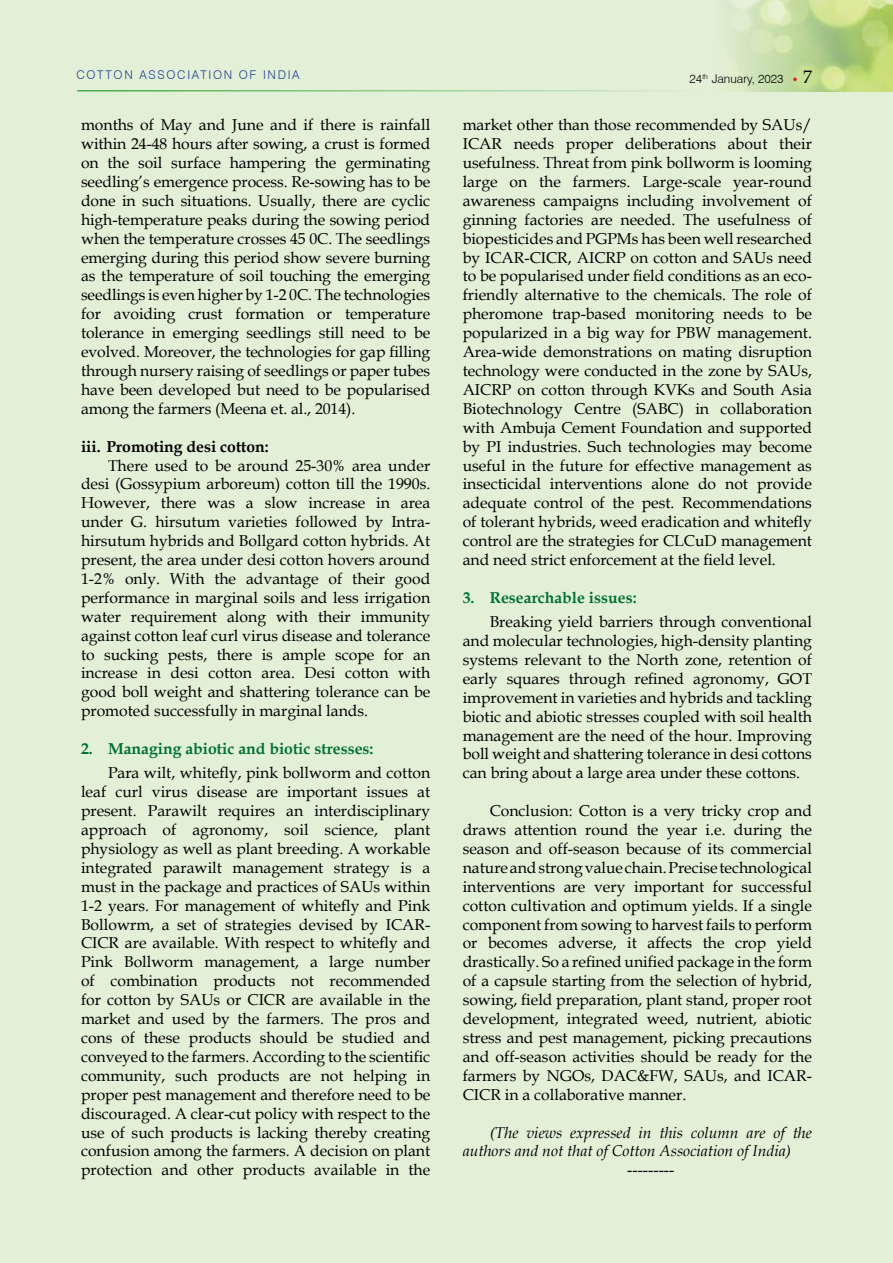
<style>
.page{position:relative;width:893px;height:1263px;background:#e3f0d8}
.page>*{position:absolute;margin:0;border:0;box-sizing:border-box;transform-origin:0 0}
.t1{font:15.75px/18.9px "Book Antiqua";color:#000;text-align:justify}
.t2{font:italic 15.75px/18.9px "Book Antiqua";color:#000}
.t3{font:700 15.75px "Book Antiqua";color:#00722e}
.t4{font:700 15.75px "Book Antiqua";color:#000}
.t5{font:300 12px "Swiss 721 BT";letter-spacing:.14em;color:#25408f}
.t6{font:300 12px "Swiss 721 BT";color:#000}
.s1{font-family:"Book Antiqua";font-weight:400;font-size:18px}
</style>
<div class="page">
<img style="left:727px;top:0;width:166px;height:91px">
<hr style="left:77px;top:90px;width:628px;height:2px;background:#41ad49">
<svg style="left:793px;top:78px;width:4px;height:3px"></svg>
<p class="t5" style="left:76px;top:67px;width:225px">COTTON ASSOCIATION OF INDIA</p>
<p class="t6" style="left:690px;top:71px;width:124px">24<sup>TH</sup> JANUARY, 2023 <span class="s1">7</span></p>
<p class="t1" style="left:81px;top:115px;width:351px">months of May and June and if there is rainfall within 24-48 hours after sowing, a crust is formed on the soil surface hampering the germinating seedling’s emergence process. Re-sowing has to be done in such situations. Usually, there are cyclic high-temperature peaks during the sowing period when the temperature crosses 45 0C. The seedlings emerging during this period show severe burning as the temperature of soil touching the emerging seedlings is even higher by 1-2 0C. The technologies for avoiding crust formation or temperature tolerance in emerging seedlings still need to be evolved. Moreover, the technologies for gap filling through nursery raising of seedlings or paper tubes have been developed but need to be popularised among the farmers (Meena et. al., 2014).</p>
<p class="t4" style="left:81px;top:435px;width:189px">iii. Promoting desi cotton:</p>
<p class="t1" style="left:81px;top:455px;width:351px;text-indent:27px">There used to be around 25-30% area under desi (Gossypium arboreum) cotton till the 1990s.<br>However, there was a slow increase in area under G. hirsutum varieties followed by Intra&shy;hirsutum hybrids and Bollgard cotton hybrids. At present, the area under desi cotton hovers around 1-2% only. With the advantage of their good performance in marginal soils and less irrigation water requirement along with their immunity against cotton leaf curl virus disease and tolerance to sucking pests, there is ample scope for an increase in desi cotton area. Desi cotton with good boll weight and shattering tolerance can be promoted successfully in marginal lands.</p>
<p class="t3" style="left:81px;top:738px;width:294px">2. Managing abiotic and biotic stresses:</p>
<p class="t1" style="left:81px;top:763px;width:351px;text-indent:27px">Para wilt, whitefly, pink bollworm and cotton leaf curl virus disease are important issues at present. Parawilt requires an interdisciplinary approach of agronomy, soil science, plant physiology as well as plant breeding. A workable integrated parawilt management strategy is a must in the package and practices of SAUs within 1-2 years. For management of whitefly and Pink Bollowrm, a set of strategies devised by ICAR-CICR are available. With respect to whitefly and Pink Bollworm management, a large number of combination products not recommended for cotton by SAUs or CICR are available in the market and used by the farmers. The pros and cons of these products should be studied and conveyed to the farmers. According to the scientific community, such products are not helping in proper pest management and therefore need to be discouraged. A clear-cut policy with respect to the use of such products is lacking thereby creating confusion among the farmers. A decision on plant protection and other products available in the</p>
<p class="t1" style="left:463px;top:115px;width:351px">market other than those recommended by SAUs/ ICAR needs proper deliberations about their usefulness. Threat from pink bollworm is looming large on the farmers. Large-scale year-round awareness campaigns including involvement of ginning factories are needed. The usefulness of biopesticides and PGPMs has been well researched by ICAR-CICR, AICRP on cotton and SAUs need to be popularised under field conditions as an eco&shy;friendly alternative to the chemicals. The role of pheromone trap-based monitoring needs to be popularized in a big way for PBW management.<br>Area-wide demonstrations on mating disruption technology were conducted in the zone by SAUs, AICRP on cotton through KVKs and South Asia Biotechnology Centre (SABC) in collaboration with Ambuja Cement Foundation and supported by PI industries. Such technologies may become useful in the future for effective management as insecticidal interventions alone do not provide adequate control of the pest. Recommendations of tolerant hybrids, weed eradication and whitefly control are the strategies for CLCuD management and need strict enforcement at the field level.</p>
<p class="t3" style="left:463px;top:587px;width:175px">3. Researchable issues:</p>
<p class="t1" style="left:463px;top:612px;width:351px;text-indent:27px">Breaking yield barriers through conventional and molecular technologies, high-density planting systems relevant to the North zone, retention of early squares through refined agronomy, GOT improvement in varieties and hybrids and tackling biotic and abiotic stresses coupled with soil health management are the need of the hour. Improving boll weight and shattering tolerance in desi cottons can bring about a large area under these cottons.</p>
<p class="t1" style="left:463px;top:801px;width:351px;text-indent:27px">Conclusion: Cotton is a very tricky crop and draws attention round the year i.e. during the season and off-season because of its commercial nature and strong value chain. Precise technological interventions are very important for successful cotton cultivation and optimum yields. If a single component from sowing to harvest fails to perform or becomes adverse, it affects the crop yield drastically. So a refined unified package in the form of a capsule starting from the selection of hybrid, sowing, field preparation, plant stand, proper root development, integrated weed, nutrient, abiotic stress and pest management, picking precautions and off-season activities should be ready for the farmers by NGOs, DAC&amp;FW, SAUs, and ICAR-CICR in a collaborative manner.</p>
<p class="t2" style="left:463px;top:1122px;width:351px;text-indent:27px">(The views expressed in this column are of the authors and not that of Cotton Association of India)</p>
<p class="t1" style="left:627px;top:1160px;width:49px">---------</p>
</div>
